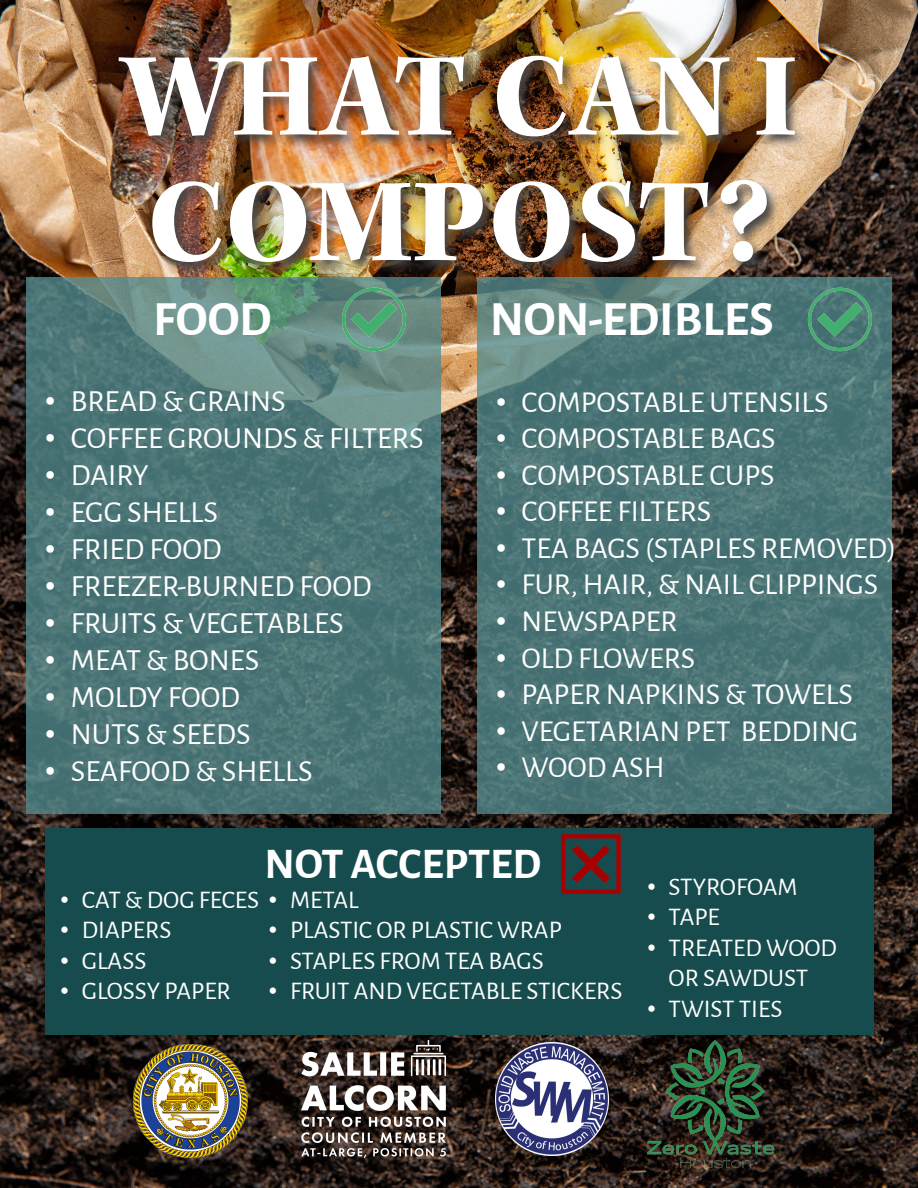
<style>
.page{position:relative;width:918px;height:1188px;background:#fff}
.page>*{position:absolute;margin:0;border:0;box-sizing:border-box;transform-origin:0 0}
.t1{font:700 121.8px/125.6px "Kepler Std";color:#fff}
.t2{font:700 49.5px "Alegreya Sans";color:#fff}
.t3{font:700 43.95px "Alegreya Sans";color:#fff}
.t4{font:30.75px "Alegreya Sans";color:#fff}
.t5{font:30.45px "Alegreya Sans";color:#fff}
.t6{font:25.35px/30.5px "Alegreya Sans";color:#fff;text-align:center}
.s1{font-family:"Times New Roman"}
</style>
<div class="page">
<img style="left:0;top:0;width:918px;height:1188px">
<img style="left:19px;top:0;width:899px;height:339px">
<svg style="left:26px;top:277px;width:415px;height:537px;background:#4f7879"></svg>
<svg style="left:477px;top:277px;width:415px;height:537px;background:#4c7577"></svg>
<div style="left:45px;top:829px;width:828px;height:206px;background:#174c4f"></div>
<img style="left:496px;top:1043px;width:113px;height:113px">
<img style="left:133px;top:1045px;width:114px;height:113px">
<img style="left:301px;top:1040px;width:145px;height:118px">
<img style="left:621px;top:1035px;width:181px;height:153px">
<img style="left:787px;top:267px;width:105px;height:105px">
<svg style="left:561px;top:834px;width:60px;height:60px"></svg>
<img style="left:321px;top:267px;width:105px;height:105px">
<h1 class="t1" style="left:120px;top:38px;width:679px">WHAT CAN I<br>COMPOST?</h1>
<h2 class="t2" style="left:153px;top:282px;width:120px">FOOD</h2>
<h2 class="t2" style="left:490px;top:282px;width:285px">NON-EDIBLES</h2>
<p class="t4" style="left:45px;top:380px;width:243px"><span class="s1">•</span> BREAD &amp; GRAINS</p>
<p class="t4" style="left:45px;top:417px;width:380px"><span class="s1">•</span> COFFEE GROUNDS &amp; FILTERS</p>
<p class="t4" style="left:45px;top:454px;width:106px"><span class="s1">•</span> DAIRY</p>
<p class="t4" style="left:45px;top:491px;width:175px"><span class="s1">•</span> EGG SHELLS</p>
<p class="t4" style="left:45px;top:528px;width:179px"><span class="s1">•</span> FRIED FOOD</p>
<p class="t4" style="left:45px;top:565px;width:329px"><span class="s1">•</span> FREEZER-BURNED FOOD</p>
<p class="t4" style="left:45px;top:602px;width:300px"><span class="s1">•</span> FRUITS &amp; VEGETABLES</p>
<p class="t4" style="left:45px;top:639px;width:216px"><span class="s1">•</span> MEAT &amp; BONES</p>
<p class="t4" style="left:45px;top:676px;width:197px"><span class="s1">•</span> MOLDY FOOD</p>
<p class="t4" style="left:45px;top:713px;width:207px"><span class="s1">•</span> NUTS &amp; SEEDS</p>
<p class="t4" style="left:45px;top:750px;width:269px"><span class="s1">•</span> SEAFOOD &amp; SHELLS</p>
<p class="t5" style="left:496px;top:381px;width:334px"><span class="s1">•</span> COMPOSTABLE UTENSILS</p>
<p class="t5" style="left:496px;top:417px;width:282px"><span class="s1">•</span> COMPOSTABLE BAGS</p>
<p class="t5" style="left:496px;top:454px;width:280px"><span class="s1">•</span> COMPOSTABLE CUPS</p>
<p class="t5" style="left:496px;top:491px;width:217px"><span class="s1">•</span> COFFEE FILTERS</p>
<p class="t5" style="left:496px;top:527px;width:402px"><span class="s1">•</span> TEA BAGS (STAPLES REMOVED)</p>
<p class="t5" style="left:496px;top:564px;width:384px"><span class="s1">•</span> FUR, HAIR, &amp; NAIL CLIPPINGS</p>
<p class="t5" style="left:496px;top:600px;width:183px"><span class="s1">•</span> NEWSPAPER</p>
<p class="t5" style="left:496px;top:637px;width:201px"><span class="s1">•</span> OLD FLOWERS</p>
<p class="t5" style="left:496px;top:673px;width:359px"><span class="s1">•</span> PAPER NAPKINS &amp; TOWELS</p>
<p class="t5" style="left:496px;top:710px;width:364px"><span class="s1">•</span> VEGETARIAN PET BEDDING</p>
<p class="t5" style="left:496px;top:746px;width:170px"><span class="s1">•</span> WOOD ASH</p>
<h3 class="t3" style="left:265px;top:831px;width:278px">NOT ACCEPTED</h3>
<p class="t6" style="left:60px;top:883px;width:300px"><span class="s1">•</span> CAT &amp; DOG FECES <span class="s1">•</span> METAL</p>
<p class="t6" style="left:60px;top:913px;width:113px"><span class="s1">•</span> DIAPERS</p>
<p class="t6" style="left:60px;top:944px;width:88px"><span class="s1">•</span> GLASS</p>
<p class="t6" style="left:60px;top:974px;width:172px"><span class="s1">•</span> GLOSSY PAPER</p>
<p class="t6" style="left:268px;top:913px;width:295px"><span class="s1">•</span> PLASTIC OR PLASTIC WRAP</p>
<p class="t6" style="left:268px;top:944px;width:277px"><span class="s1">•</span> STAPLES FROM TEA BAGS</p>
<p class="t6" style="left:268px;top:974px;width:355px"><span class="s1">•</span> FRUIT AND VEGETABLE STICKERS</p>
<p class="t6" style="left:647px;top:870px;width:152px"><span class="s1">•</span> STYROFOAM</p>
<p class="t6" style="left:647px;top:900px;width:74px"><span class="s1">•</span> TAPE</p>
<p class="t6" style="left:647px;top:931px;width:192px"><span class="s1">•</span> TREATED WOOD<br>OR SAWDUST</p>
<p class="t6" style="left:647px;top:992px;width:137px"><span class="s1">•</span> TWIST TIES</p>
</div>
